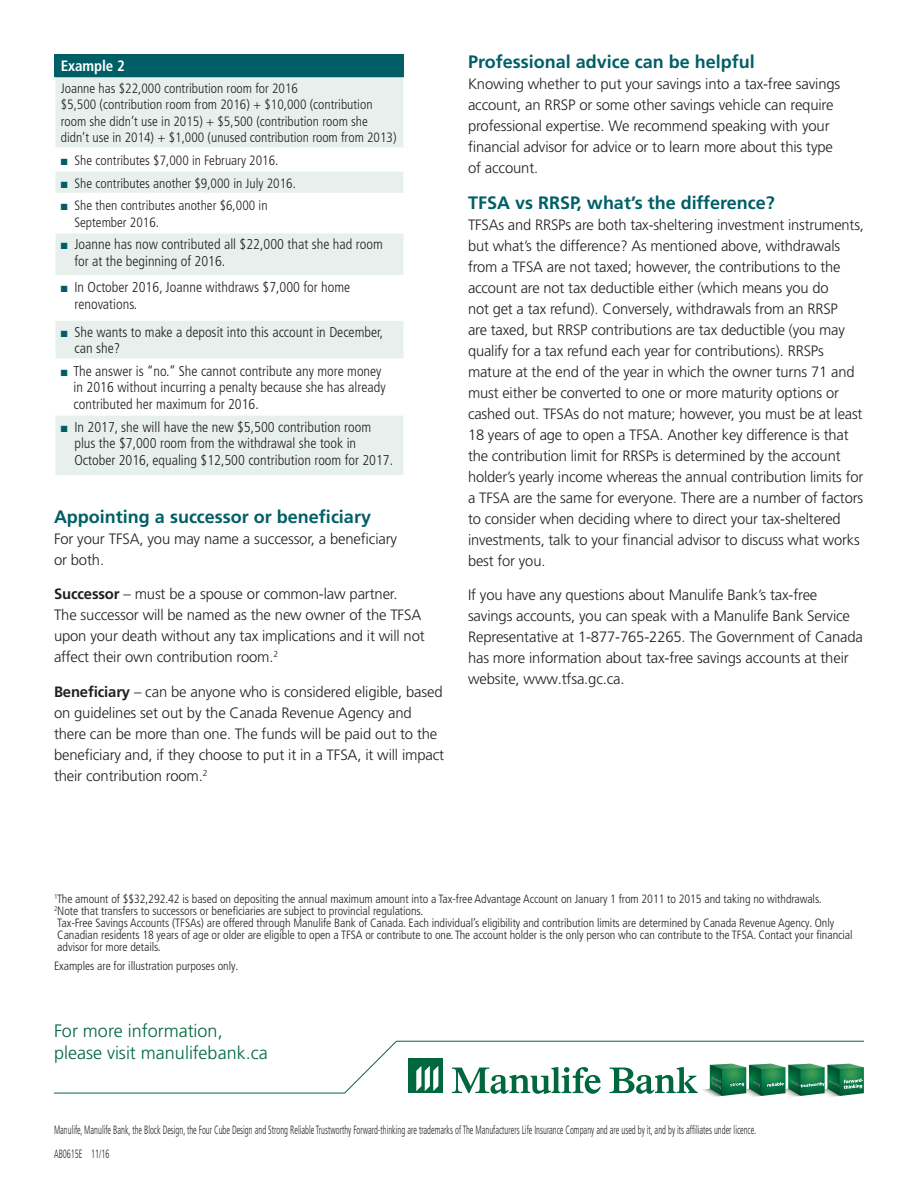
<style>
.page{position:relative;width:918px;height:1188px;background:#fff}
.page>*{position:absolute;margin:0;border:0;box-sizing:border-box;transform-origin:0 0}
.Subhead_1A{font:700 18px "Frutiger LT Pro";color:#005f66}
.Call_to_action{font:300 18px/22.5px "Frutiger LT Pro";color:#00673e}
.Text_Light_-_no_spac{font:300 15px/21px "Frutiger LT Pro";letter-spacing:-.01em;color:#231f20}
.Inside_-_body_copy{font:700 condensed 15px "Frutiger LT Pro";letter-spacing:-.005em;color:#fff}
.TABLE_-_Body{font:300 condensed 14.25px/16.5px "Frutiger LT Pro";color:#231f20}
.TABLE_-_Body-2{font:300 condensed 13.5px/16.5px "Frutiger LT Pro";color:#231f20}
.Inside_-_body_copy-2{font:300 condensed 12px/12px "Frutiger LT Pro";letter-spacing:-.005em;color:#231f20}
.Disclaimer_8pt{font:300 condensed 12px "Frutiger LT Pro";color:#231f20;scale:.7 1}
.Form_Number{font:300 condensed 12px "Frutiger LT Pro";color:#231f20;scale:.7 1}
.s1{color:#005f66}
.s2{font-weight:700}
</style>
<div class="page">
<div style="left:55px;top:54px;width:349px;height:23px;background:#005f66"></div>
<svg style="left:56px;top:77px;width:348px;height:398px;fill:#e7f0ec"></svg>
<hr style="left:54px;top:147px;width:351px;height:2px;background:#fff">
<hr style="left:54px;top:170px;width:351px;height:2px;background:#fff">
<hr style="left:54px;top:193px;width:351px;height:1px;background:#fff">
<hr style="left:54px;top:232px;width:351px;height:1px;background:#fff">
<hr style="left:54px;top:275px;width:351px;height:2px;background:#fff">
<hr style="left:54px;top:319px;width:351px;height:2px;background:#fff">
<hr style="left:54px;top:358px;width:351px;height:2px;background:#fff">
<hr style="left:54px;top:414px;width:351px;height:2px;background:#fff">
<svg style="left:710px;top:1094px;width:147px;height:3px"></svg>
<svg style="left:54px;top:1040px;width:810px;height:54px"></svg>
<p class="Inside_-_body_copy" style="left:61px;top:57px;width:66px">Example 2</p>
<p class="TABLE_-_Body-2" style="left:61px;top:80px;width:337px">Joanne has $22,000 contribution room for 2016<br>$5,500 (contribution room from 2016) + $10,000 (contribution room she didn’t use in 2015) + $5,500 (contribution room she didn’t use in 2014) + $1,000 (unused contribution room from 2013)</p>
<p class="TABLE_-_Body-2" style="left:61px;top:152px;width:219px"><span class="s1">■</span> She contributes $7,000 in February 2016.</p>
<p class="TABLE_-_Body-2" style="left:61px;top:175px;width:237px"><span class="s1">■</span> She contributes another $9,000 in July 2016.</p>
<p class="TABLE_-_Body-2" style="left:74px;top:197px;width:195px;text-indent:-14px"><span class="s1">■</span> She then contributes another $6,000 in<br>September 2016.</p>
<p class="TABLE_-_Body" style="left:74px;top:236px;width:310px;text-indent:-14px"><span class="s1">■</span> Joanne has now contributed all $22,000 that she had room for at the beginning of 2016.</p>
<p class="TABLE_-_Body" style="left:74px;top:279px;width:277px;text-indent:-14px"><span class="s1">■</span> In October 2016, Joanne withdraws $7,000 for home renovations.</p>
<p class="TABLE_-_Body" style="left:74px;top:324px;width:310px;text-indent:-14px"><span class="s1">■</span> She wants to make a deposit into this account in December, can she?</p>
<p class="TABLE_-_Body" style="left:74px;top:363px;width:314px;text-indent:-13px"><span class="s1">■</span> The answer is “no.” She cannot contribute any more money in 2016 without incurring a penalty because she has already contributed her maximum for 2016.</p>
<p class="TABLE_-_Body" style="left:74px;top:419px;width:320px;text-indent:-14px"><span class="s1">■</span> In 2017, she will have the new $5,500 contribution room plus the $7,000 room from the withdrawal she took in<br>October 2016, equaling $12,500 contribution room for 2017.</p>
<h3 class="Subhead_1A" style="left:54px;top:506px;width:319px">Appointing a successor or beneficiary</h3>
<p class="Text_Light_-_no_spac" style="left:54px;top:528px;width:345px">For your TFSA, you may name a successor, a beneficiary or both.</p>
<p class="Text_Light_-_no_spac" style="left:54px;top:584px;width:372px"><span class="s2">Successor</span> – must be a spouse or common-law partner.<br>The successor will be named as the new owner of the TFSA upon your death without any tax implications and it will not affect their own contribution room.<sup>2</sup></p>
<p class="Text_Light_-_no_spac" style="left:54px;top:681px;width:392px"><span class="s2">Beneficiary</span> – can be anyone who is considered eligible, based on guidelines set out by the Canada Revenue Agency and there can be more than one. The funds will be paid out to the beneficiary and, if they choose to put it in a TFSA, it will impact their contribution room.<sup>2</sup></p>
<h3 class="Subhead_1A" style="left:468px;top:51px;width:288px">Professional advice can be helpful</h3>
<p class="Text_Light_-_no_spac" style="left:468px;top:73px;width:374px">Knowing whether to put your savings into a tax-free savings account, an RRSP or some other savings vehicle can require professional expertise. We recommend speaking with your financial advisor for advice or to learn more about this type of account.</p>
<h3 class="Subhead_1A" style="left:468px;top:192px;width:308px">TFSA vs RRSP, what’s the difference?</h3>
<p class="Text_Light_-_no_spac" style="left:468px;top:214px;width:398px">TFSAs and RRSPs are both tax-sheltering investment instruments, but what’s the difference? As mentioned above, withdrawals from a TFSA are not taxed; however, the contributions to the account are not tax deductible either (which means you do<br>not get a tax refund). Conversely, withdrawals from an RRSP<br>are taxed, but RRSP contributions are tax deductible (you may qualify for a tax refund each year for contributions). RRSPs mature at the end of the year in which the owner turns 71 and must either be converted to one or more maturity options or cashed out. TFSAs do not mature; however, you must be at least 18 years of age to open a TFSA. Another key difference is that the contribution limit for RRSPs is determined by the account holder’s yearly income whereas the annual contribution limits for a TFSA are the same for everyone. There are a number of factors to consider when deciding where to direct your tax-sheltered investments, talk to your financial advisor to discuss what works best for you.</p>
<p class="Text_Light_-_no_spac" style="left:468px;top:584px;width:397px">If you have any questions about Manulife Bank’s tax-free savings accounts, you can speak with a Manulife Bank Service Representative at 1-877-765-2265. The Government of Canada has more information about tax-free savings accounts at their website, www.tfsa.gc.ca.</p>
<p class="Inside_-_body_copy-2" style="left:54px;top:893px;width:800px"><sup>1</sup>The amount of $$32,292.42 is based on depositing the annual maximum amount into a Tax-free Advantage Account on January 1 from 2011 to 2015 and taking no withdrawals.<br><sup>2</sup>Note that transfers to successors or beneficiaries are subject to provincial regulations.<br>Tax-Free Savings Accounts (TFSAs) are offered through Manulife Bank of Canada. Each individual’s eligibility and contribution limits are determined by Canada Revenue Agency. Only Canadian residents 18 years of age or older are eligible to open a TFSA or contribute to one. The account holder is the only person who can contribute to the TFSA. Contact your financial advisor for more details.</p>
<p class="Inside_-_body_copy-2" style="left:54px;top:960px;width:186px">Examples are for illustration purposes only.</p>
<p class="Call_to_action" style="left:54px;top:1019px;width:215px">For more information, please visit manulifebank.ca</p>
<p class="Disclaimer_8pt" style="left:54px;top:1123px;width:1004px">Manulife, Manulife Bank, the Block Design, the Four Cube Design and Strong Reliable Trustworthy Forward-thinking are trademarks of The Manufacturers Life Insurance Company and are used by it, and by its affiliates under licence.</p>
<p class="Form_Number" style="left:54px;top:1147px;width:81px">AB0615E 11/16</p>
</div>
